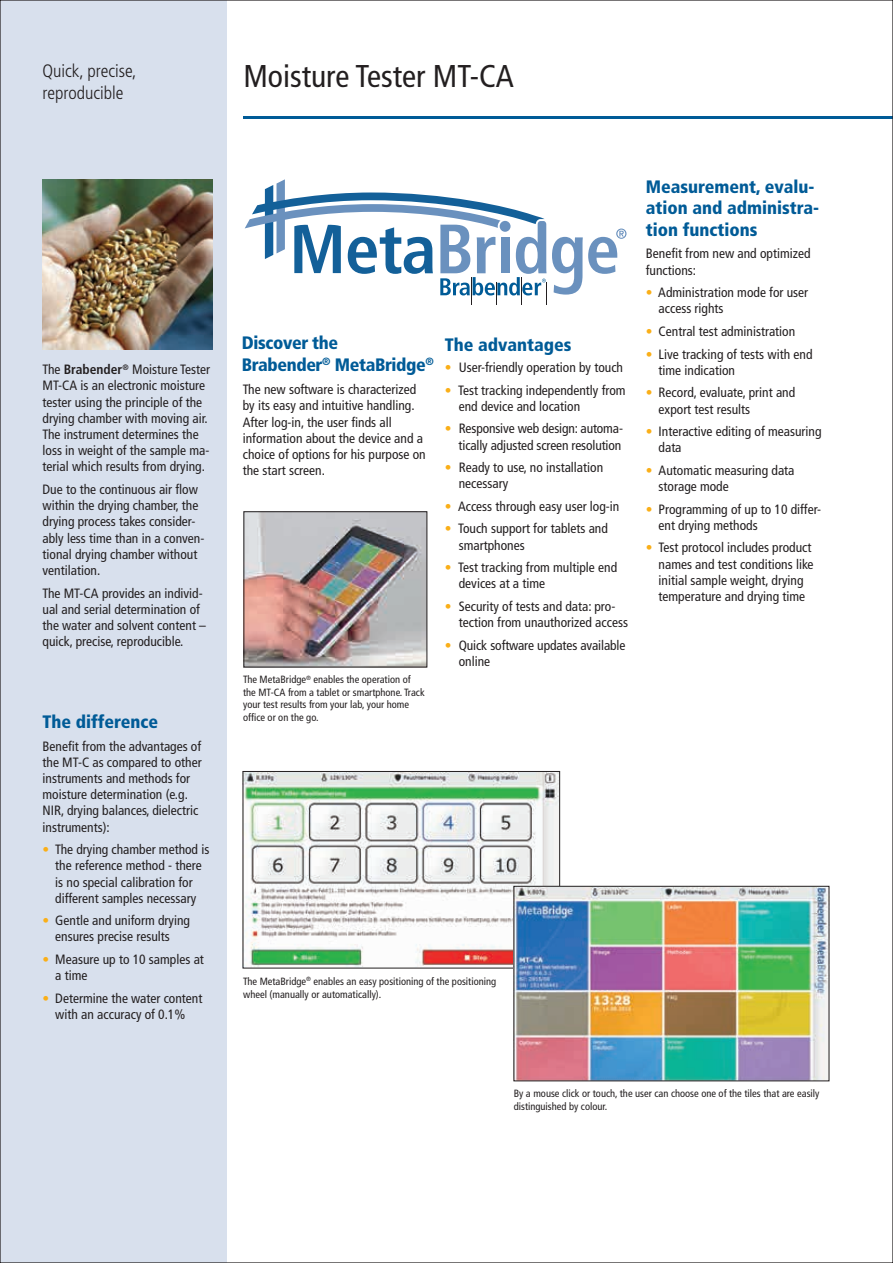
<style>
.page{position:relative;width:893px;height:1263px;background:#fff}
.page>*{position:absolute;margin:0;border:0;box-sizing:border-box;transform-origin:0 0}
.t1{font:condensed 31.5px "Frutiger LT Std";color:#231f20}
.t2{font:900 condensed 18px/21.6px "Frutiger LT Std";color:#005b97}
.t3{font:900 condensed 18px/21.6px "Frutiger LT Std";letter-spacing:-.02em;color:#005b97}
.t4{font:300 condensed 18px/21.6px "Frutiger LT Std";color:#231f20}
.t5{font:condensed 13.5px/16.2px "Frutiger LT Std";color:#231f20}
.t6{font:condensed 10.5px/12.6px "Frutiger LT Std";color:#231f20}
.s1{font-weight:700}
.s2{color:#faaf18}
</style>
<div class="page">
<div style="left:0;top:0;width:226px;height:1263px;background:#d8e0ed"></div>
<hr style="left:243px;top:117px;width:650px;height:2px;background:#005b97">
<img style="left:43px;top:179px;width:170px;height:170px">
<svg style="left:245px;top:179px;width:381px;height:126px"></svg>
<img style="left:246px;top:514px;width:179px;height:151px">
<img style="left:245px;top:773px;width:313px;height:193px">
<div style="left:243px;top:771px;width:317px;height:197px;border:1px solid #231f20"></div>
<img style="left:516px;top:888px;width:311px;height:191px">
<div style="left:514px;top:886px;width:315px;height:195px;border:1px solid #231f20"></div>
<h2 class="t4" style="left:43px;top:61px;width:95px">Quick, precise, reproducible</h2>
<h1 class="t1" style="left:243px;top:58px;width:272px">Moisture Tester MT-CA</h1>
<p class="t5" style="left:43px;top:362px;width:169px">The <span class="s1">Brabender</span><sup>®</sup> Moisture Tester<br>MT-CA is an electronic moisture tester using the principle of the drying chamber with moving air.<br>The instrument determines the loss in weight of the sample ma&shy;terial which results from drying.</p>
<p class="t5" style="left:43px;top:481px;width:163px">Due to the continuous air flow within the drying chamber, the drying process takes consider&shy;ably less time than in a conven&shy;tional drying chamber without ventilation.</p>
<p class="t5" style="left:43px;top:585px;width:165px">The MT-CA provides an individ&shy;ual and serial determination of the water and solvent content – quick, precise, reproducible.</p>
<h2 class="t2" style="left:43px;top:711px;width:117px">The difference</h2>
<p class="t5" style="left:43px;top:738px;width:161px">Benefit from the advantages of the MT-C as compared to other instruments and methods for moisture determination (e.g.<br>NIR, drying balances, dielectric instruments):</p>
<p class="t5" style="left:43px;top:841px;width:168px;text-align:center"><span class="s2">•</span> The drying chamber method is the reference method - there<br>is no special calibration for different samples necessary</p>
<p class="t5" style="left:43px;top:912px;width:149px;text-align:center"><span class="s2">•</span> Gentle and uniform drying ensures precise results</p>
<p class="t5" style="left:55px;top:951px;width:150px;text-indent:-13px"><span class="s2">•</span> Measure up to 10 samples at a time</p>
<p class="t5" style="left:43px;top:990px;width:161px;text-align:center"><span class="s2">•</span> Determine the water content with an accuracy of 0.1%</p>
<h2 class="t3" style="left:242px;top:332px;width:194px">Discover the<br>Brabender<sup>®</sup> MetaBridge<sup>®</sup></h2>
<h2 class="t2" style="left:445px;top:334px;width:128px">The advantages</h2>
<p class="t5" style="left:445px;top:359px;width:180px"><span class="s2">•</span> User-friendly operation by touch</p>
<p class="t5" style="left:459px;top:382px;width:168px;text-indent:-14px"><span class="s2">•</span> Test tracking independently from end device and location</p>
<p class="t5" style="left:445px;top:421px;width:180px;text-align:right"><span class="s2">•</span> Responsive web design: automa&shy;tically adjusted screen resolution</p>
<p class="t5" style="left:459px;top:459px;width:146px;text-indent:-14px"><span class="s2">•</span> Ready to use, no installation necessary</p>
<p class="t5" style="left:445px;top:498px;width:176px"><span class="s2">•</span> Access through easy user log-in</p>
<p class="t5" style="left:459px;top:521px;width:151px;text-indent:-14px"><span class="s2">•</span> Touch support for tablets and smartphones</p>
<p class="t5" style="left:459px;top:559px;width:160px;text-indent:-14px"><span class="s2">•</span> Test tracking from multiple end devices at a time</p>
<p class="t5" style="left:459px;top:598px;width:171px;text-indent:-14px"><span class="s2">•</span> Security of tests and data: pro&shy;tection from unauthorized access</p>
<p class="t5" style="left:459px;top:637px;width:168px;text-indent:-14px"><span class="s2">•</span> Quick software updates available online</p>
<p class="t5" style="left:243px;top:381px;width:184px">The new software is characterized by its easy and intuitive handling.<br>After log-in, the user finds all information about the device and a choice of options for his purpose on the start screen.</p>
<p class="t6" style="left:243px;top:673px;width:183px">The MetaBridge<sup>®</sup> enables the operation of the MT-CA from a tablet or smartphone. Track your test results from your lab, your home office or on the go.</p>
<h2 class="t2" style="left:646px;top:176px;width:175px">Measurement, evalu&shy;ation and administra&shy;tion functions</h2>
<p class="t5" style="left:646px;top:246px;width:166px">Benefit from new and optimized functions:</p>
<p class="t5" style="left:659px;top:284px;width:151px;text-indent:-13px"><span class="s2">•</span> Administration mode for user access rights</p>
<p class="t5" style="left:646px;top:323px;width:151px"><span class="s2">•</span> Central test administration</p>
<p class="t5" style="left:659px;top:346px;width:155px;text-indent:-13px"><span class="s2">•</span> Live tracking of tests with end time indication</p>
<p class="t5" style="left:659px;top:385px;width:138px;text-indent:-13px"><span class="s2">•</span> Record, evaluate, print and export test results</p>
<p class="t5" style="left:659px;top:423px;width:164px;text-indent:-13px"><span class="s2">•</span> Interactive editing of measuring data</p>
<p class="t5" style="left:659px;top:462px;width:137px;text-indent:-13px"><span class="s2">•</span> Automatic measuring data storage mode</p>
<p class="t5" style="left:659px;top:501px;width:164px;text-indent:-13px"><span class="s2">•</span> Programming of up to 10 differ&shy;ent drying methods</p>
<p class="t5" style="left:659px;top:540px;width:156px;text-indent:-13px"><span class="s2">•</span> Test protocol includes product names and test conditions like initial sample weight, drying temperature and drying time</p>
<p class="t6" style="left:243px;top:975px;width:255px">The MetaBridge<sup>®</sup> enables an easy positioning of the positioning wheel (manually or automatically).</p>
<p class="t6" style="left:514px;top:1087px;width:307px">By a mouse click or touch, the user can choose one of the tiles that are easily distinguished by colour.</p>
</div>
